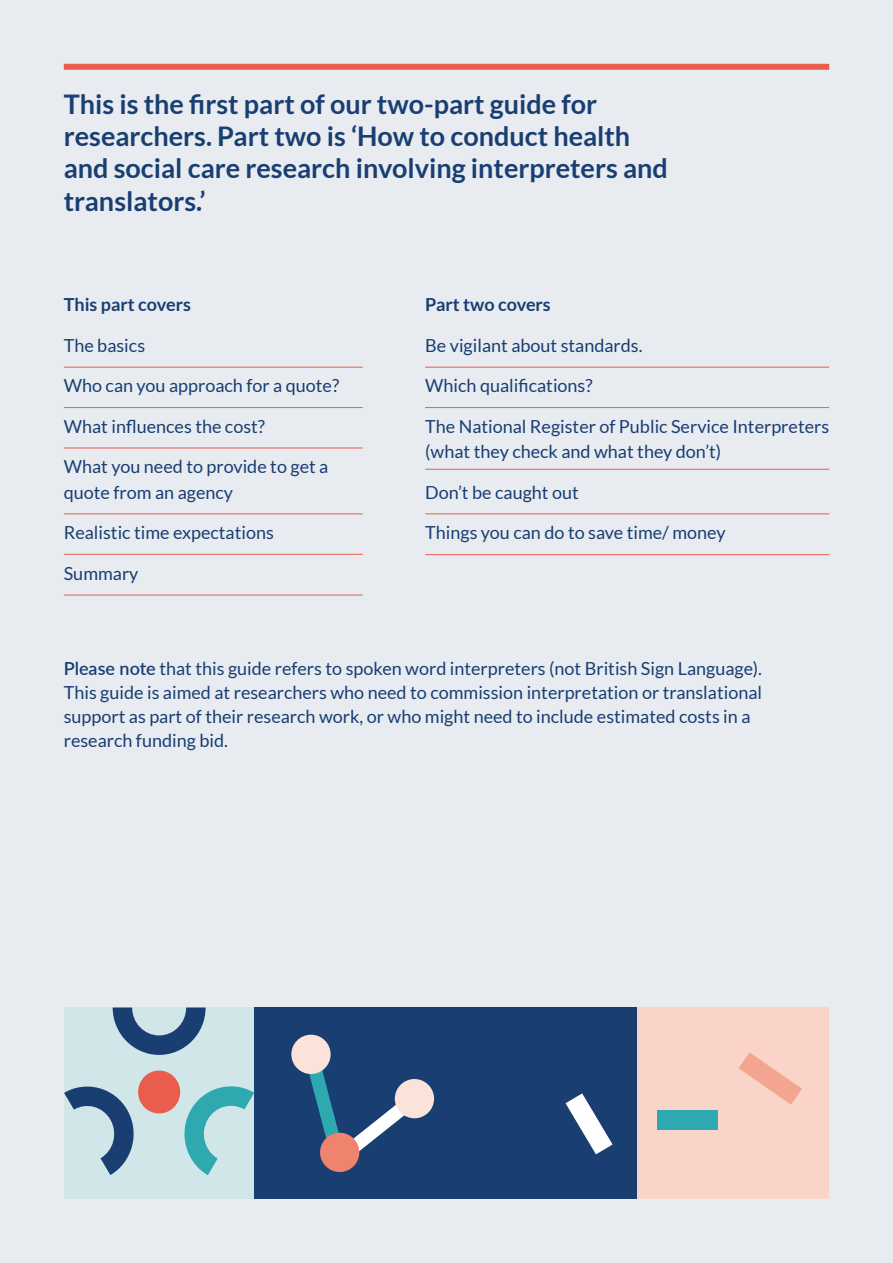
<style>
.page{position:relative;width:893px;height:1263px;background:#e8ecf1}
.page>*{position:absolute;margin:0;border:0;box-sizing:border-box;transform-origin:0 0}
.big_header{font:700 27px/32.4px "Lato";color:#193e72}
.big_header-2{font:18px/24px "Lato";color:#193e72}
.big_header-3{font:700 18px "Lato";color:#193e72}
.s1{font-weight:600}
</style>
<div class="page">
<div style="left:64px;top:64px;width:765px;height:6px;background:#ea5d4e"></div>
<hr style="left:64px;top:367px;width:299px;height:1px;background:#ea5d4e">
<hr style="left:425px;top:367px;width:404px;height:1px;background:#ea5d4e">
<hr style="left:64px;top:407px;width:299px;height:1px;background:#ea5d4e">
<hr style="left:425px;top:407px;width:404px;height:1px;background:#ea5d4e">
<hr style="left:64px;top:448px;width:299px;height:1px;background:#ea5d4e">
<hr style="left:64px;top:514px;width:299px;height:1px;background:#ea5d4e">
<hr style="left:425px;top:514px;width:404px;height:1px;background:#ea5d4e">
<hr style="left:425px;top:554px;width:404px;height:1px;background:#ea5d4e">
<hr style="left:64px;top:554px;width:299px;height:1px;background:#ea5d4e">
<hr style="left:64px;top:595px;width:299px;height:1px;background:#ea5d4e">
<hr style="left:425px;top:469px;width:404px;height:1px;background:#ea5d4e">
<div style="left:64px;top:1007px;width:191px;height:192px;background:#d1e6e8"></div>
<div style="left:254px;top:1007px;width:383px;height:192px;background:#193e72"></div>
<div style="left:637px;top:1007px;width:192px;height:192px;background:#fad4c8"></div>
<svg style="left:566px;top:1093px;width:47px;height:61px"></svg>
<div style="left:657px;top:1110px;width:61px;height:19px;background:#2ea9b0"></div>
<svg style="left:739px;top:1052px;width:63px;height:53px"></svg>
<div style="left:138px;top:1070px;width:42px;height:43px;background:#ea5d4e;border-radius:50%"></div>
<svg style="left:113px;top:1007px;width:93px;height:48px"></svg>
<svg style="left:178px;top:1085px;width:76px;height:90px"></svg>
<svg style="left:64px;top:1085px;width:76px;height:90px"></svg>
<svg style="left:291px;top:1035px;width:130px;height:121px"></svg>
<div style="left:320px;top:1133px;width:39px;height:39px;background:#ef836e;border-radius:50%"></div>
<div style="left:395px;top:1079px;width:39px;height:39px;background:#fce3da;border-radius:50%"></div>
<p class="big_header" style="left:64px;top:87px;width:606px">This is the first part of our two-part guide for researchers. Part two is ‘How to conduct health and social care research involving interpreters and translators.’</p>
<p class="big_header-3" style="left:64px;top:294px;width:129px">This part covers</p>
<p class="big_header-2" style="left:64px;top:333px;width:83px">The basics</p>
<p class="big_header-2" style="left:64px;top:374px;width:277px">Who can you approach for a quote?</p>
<p class="big_header-2" style="left:64px;top:414px;width:203px">What influences the cost?</p>
<p class="big_header-2" style="left:64px;top:454px;width:266px;line-height:25.5px">What you need to provide to get a quote from an agency</p>
<p class="big_header-2" style="left:64px;top:521px;width:212px">Realistic time expectations</p>
<p class="big_header-2" style="left:64px;top:561px;width:76px">Summary</p>
<p class="big_header-3" style="left:425px;top:294px;width:127px">Part two covers</p>
<p class="big_header-2" style="left:425px;top:333px;width:219px">Be vigilant about standards.</p>
<p class="big_header-2" style="left:425px;top:374px;width:169px">Which qualifications?</p>
<p class="big_header-2" style="left:425px;top:413px;width:405px;line-height:25.5px">The National Register of Public Service Interpreters (what they check and what they don’t)</p>
<p class="big_header-2" style="left:425px;top:480px;width:155px">Don’t be caught out</p>
<p class="big_header-2" style="left:425px;top:521px;width:302px">Things you can do to save time/ money</p>
<p class="big_header-2" style="left:64px;top:656px;width:700px"><span class="s1">Please note</span> that this guide refers to spoken word interpreters (not British Sign Language).<br>This guide is aimed at researchers who need to commission interpretation or translational support as part of their research work, or who might need to include estimated costs in a research funding bid.</p>
</div>
